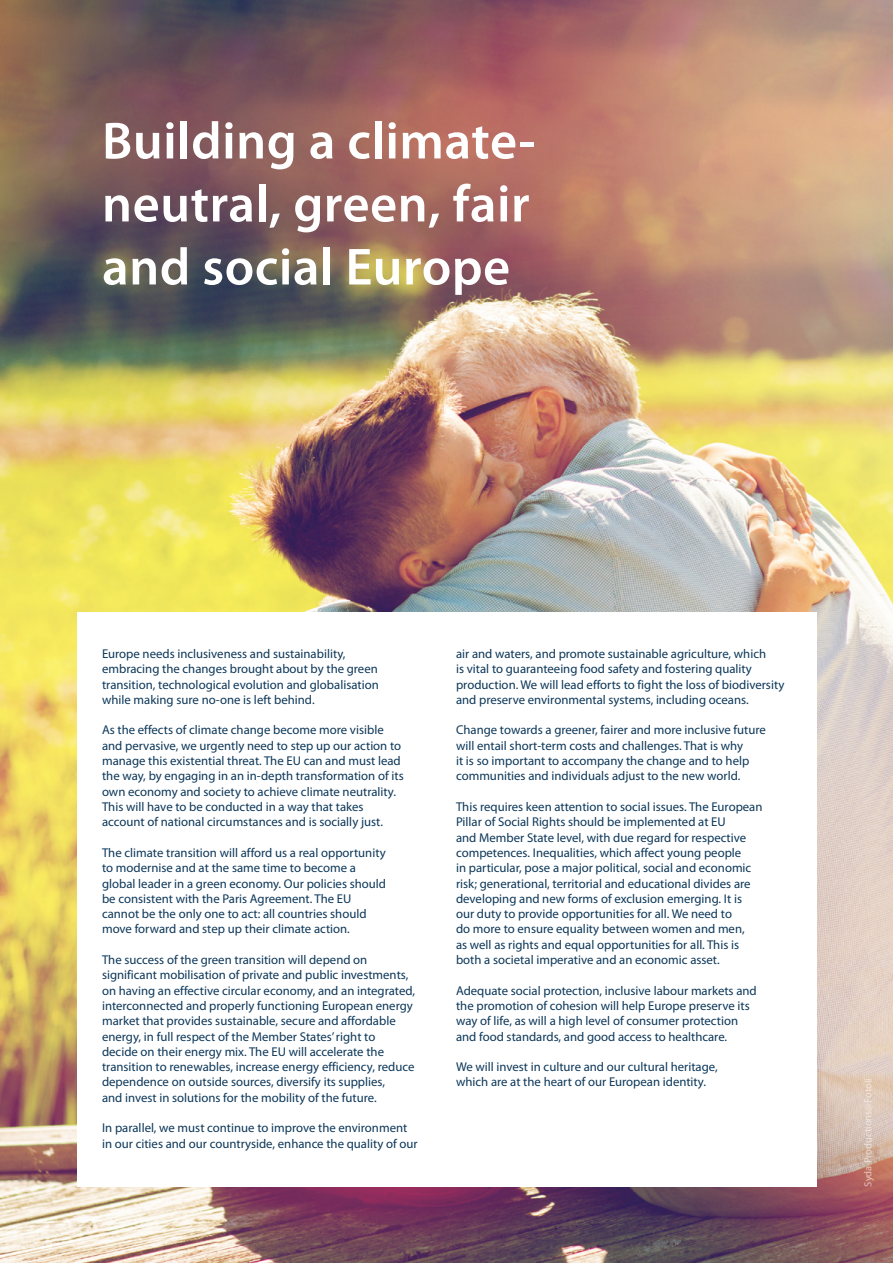
<style>
.page{position:relative;width:893px;height:1263px;background:#fff}
.page>*{position:absolute;margin:0;border:0;box-sizing:border-box;transform-origin:0 0}
.t1{font:600 52.5px/63px "Myriad Pro";letter-spacing:.01em;color:#fff;text-align:justify}
.t2{font:12.75px/15.3px "Myriad Pro";color:#0c3759}
.t3{font:10.5px "Myriad Pro";color:#fff}
</style>
<div class="page">
<img style="left:0;top:0;width:893px;height:1263px">
<div style="left:77px;top:612px;width:739px;height:574px;background:#fff"></div>
<h1 class="t1" style="left:102px;top:108px;width:435px">Building a climate&shy;neutral, green, fair and social Europe</h1>
<p class="t2" style="left:102px;top:646px;width:278px">Europe needs inclusiveness and sustainability, embracing the changes brought about by the green transition, technological evolution and globalisation while making sure no-one is left behind.</p>
<p class="t2" style="left:102px;top:722px;width:303px">As the effects of climate change become more visible and pervasive, we urgently need to step up our action to manage this existential threat. The EU can and must lead the way, by engaging in an in-depth transformation of its own economy and society to achieve climate neutrality.<br>This will have to be conducted in a way that takes account of national circumstances and is socially just.</p>
<p class="t2" style="left:102px;top:845px;width:286px">The climate transition will afford us a real opportunity to modernise and at the same time to become a global leader in a green economy. Our policies should be consistent with the Paris Agreement. The EU cannot be the only one to act: all countries should move forward and step up their climate action.</p>
<p class="t2" style="left:102px;top:952px;width:315px">The success of the green transition will depend on significant mobilisation of private and public investments, on having an effective circular economy, and an integrated, interconnected and properly functioning European energy market that provides sustainable, secure and affordable energy, in full respect of the Member States’ right to<br>decide on their energy mix. The EU will accelerate the transition to renewables, increase energy efficiency, reduce dependence on outside sources, diversify its supplies,<br>and invest in solutions for the mobility of the future.</p>
<p class="t2" style="left:102px;top:1120px;width:317px">In parallel, we must continue to improve the environment in our cities and our countryside, enhance the quality of our</p>
<p class="t2" style="left:456px;top:646px;width:330px">air and waters, and promote sustainable agriculture, which<br>is vital to guaranteeing food safety and fostering quality production. We will lead efforts to fight the loss of biodiversity and preserve environmental systems, including oceans.</p>
<p class="t2" style="left:456px;top:722px;width:311px">Change towards a greener, fairer and more inclusive future will entail short-term costs and challenges. That is why<br>it is so important to accompany the change and to help communities and individuals adjust to the new world.</p>
<p class="t2" style="left:456px;top:799px;width:308px">This requires keen attention to social issues. The European Pillar of Social Rights should be implemented at EU<br>and Member State level, with due regard for respective competences. Inequalities, which affect young people<br>in particular, pose a major political, social and economic risk; generational, territorial and educational divides are developing and new forms of exclusion emerging. It is our duty to provide opportunities for all. We need to<br>do more to ensure equality between women and men,<br>as well as rights and equal opportunities for all. This is both a societal imperative and an economic asset.</p>
<p class="t2" style="left:456px;top:982px;width:302px">Adequate social protection, inclusive labour markets and the promotion of cohesion will help Europe preserve its way of life, as will a high level of consumer protection and food standards, and good access to healthcare.</p>
<p class="t2" style="left:456px;top:1059px;width:263px">We will invest in culture and our cultural heritage, which are at the heart of our European identity.</p>
<p class="t3" style="left:862px;top:1186px;width:110px;rotate:-90deg">Syda Productions@Fotoli</p>
</div>
